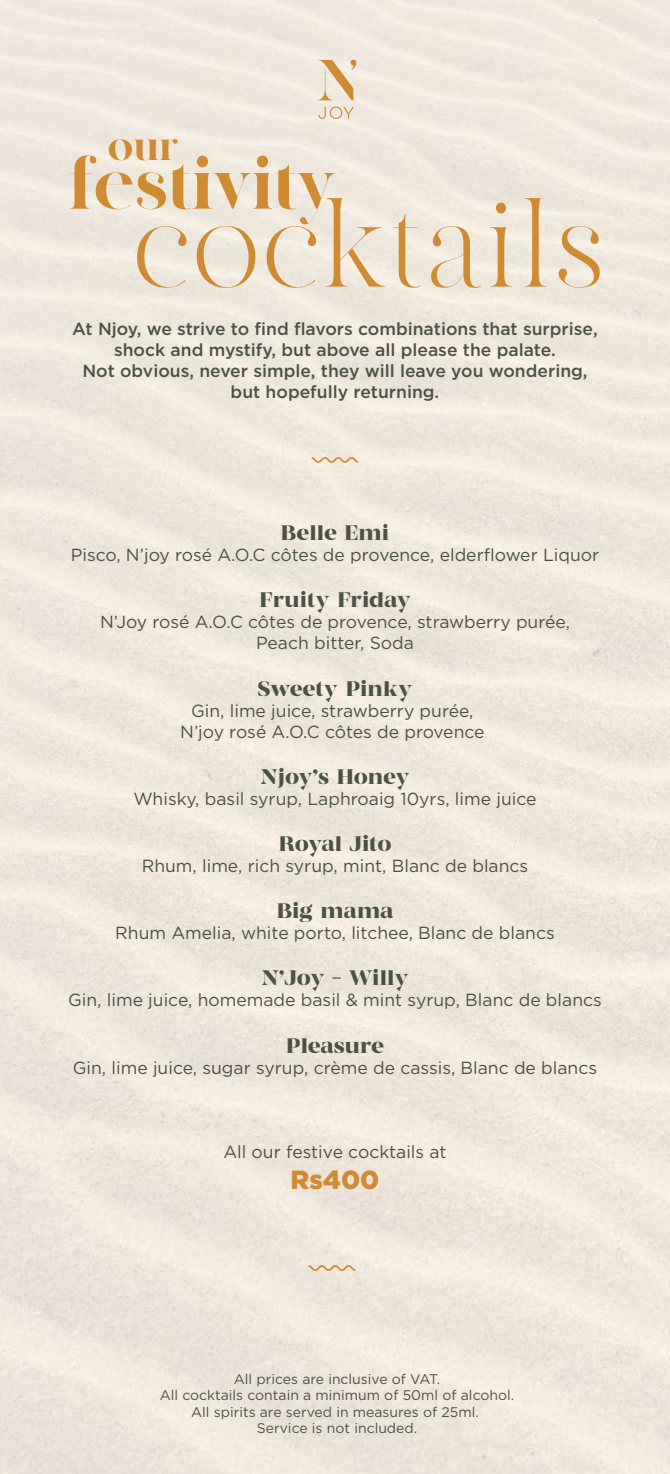
<style>
.page{position:relative;width:670px;height:1474px;background:#fff}
.page>*{position:absolute;margin:0;border:0;box-sizing:border-box;transform-origin:0 0}
.t1{font:300 120.23px "MADE Canvas";color:#cf8b34}
.t2{font:900 72.1px "MADE Canvas";color:#cf8b34}
.t3{font:900 41.12px "MADE Canvas";color:#cf8b34}
.t4{font:900 26.25px "Gotham";color:#cf8b34}
.t5{font:500 21px "MADE Coachella";color:#4c5243}
.t6{font:17.5px/21px "Gotham";color:#4c5243;text-align:center}
.t7{font:500 17.5px/21px "Gotham";color:#4c5243;text-align:center}
.t8{font:14px/16.4px "Gotham";color:#4c5243;text-align:center}
</style>
<div class="page">
<div style="left:0;top:0;width:670px;height:1473px;background:#efe7dd"></div>
<svg style="left:318px;top:106px;width:35px;height:13px"></svg>
<svg style="left:318px;top:59px;width:39px;height:41px;background:#e6cead"></svg>
<svg style="left:311px;top:457px;width:47px;height:6px"></svg>
<svg style="left:308px;top:1265px;width:47px;height:5px"></svg>
<h3 class="t3" style="left:108px;top:123px;width:72px">our</h3>
<h2 class="t2" style="left:69px;top:144px;width:268px">festivity</h2>
<h1 class="t1" style="left:132px;top:181px;width:475px">cocktails</h1>
<p class="t7" style="left:72px;top:318px;width:527px">At Njoy, we strive to find flavors combinations that surprise, shock and mystify, but above all please the palate.<br>Not obvious, never simple, they will leave you wondering, but hopefully returning.</p>
<p class="t5" style="left:280px;top:520px;width:110px">Belle Emi</p>
<p class="t6" style="left:71px;top:544px;width:530px">Pisco, N’joy rosé A.O.C côtes de provence, elderflower Liquor</p>
<p class="t5" style="left:259px;top:587px;width:153px">Fruity Friday</p>
<p class="t6" style="left:100px;top:611px;width:471px">N’Joy rosé A.O.C côtes de provence, strawberry purée,<br>Peach bitter, Soda</p>
<p class="t5" style="left:258px;top:675px;width:156px">Sweety Pinky</p>
<p class="t6" style="left:180px;top:699px;width:306px">Gin, lime juice, strawberry purée,<br>N’joy rosé A.O.C côtes de provence</p>
<p class="t5" style="left:260px;top:763px;width:151px">Njoy’s Honey</p>
<p class="t6" style="left:133px;top:787px;width:404px">Whisky, basil syrup, Laphroaig 10yrs, lime juice</p>
<p class="t5" style="left:278px;top:831px;width:114px">Royal Jito</p>
<p class="t6" style="left:142px;top:855px;width:388px">Rhum, lime, rich syrup, mint, Blanc de blancs</p>
<p class="t5" style="left:276px;top:898px;width:119px">Big mama</p>
<p class="t6" style="left:115px;top:922px;width:441px">Rhum Amelia, white porto, litchee, Blanc de blancs</p>
<p class="t5" style="left:261px;top:965px;width:149px">N’Joy – Willy</p>
<p class="t6" style="left:68px;top:989px;width:535px">Gin, lime juice, homemade basil &amp; mint syrup, Blanc de blancs</p>
<p class="t5" style="left:286px;top:1032px;width:100px">Pleasure</p>
<p class="t6" style="left:73px;top:1056px;width:526px">Gin, lime juice, sugar syrup, crème de cassis, Blanc de blancs</p>
<p class="t6" style="left:223px;top:1140px;width:225px">All our festive cocktails at</p>
<h3 class="t4" style="left:290px;top:1161px;width:90px">Rs400</h3>
<p class="t8" style="left:160px;top:1370px;width:356px">All prices are inclusive of VAT.<br>All cocktails contain a minimum of 50ml of alcohol.<br>All spirits are served in measures of 25ml.<br>Service is not included.</p>
</div>
